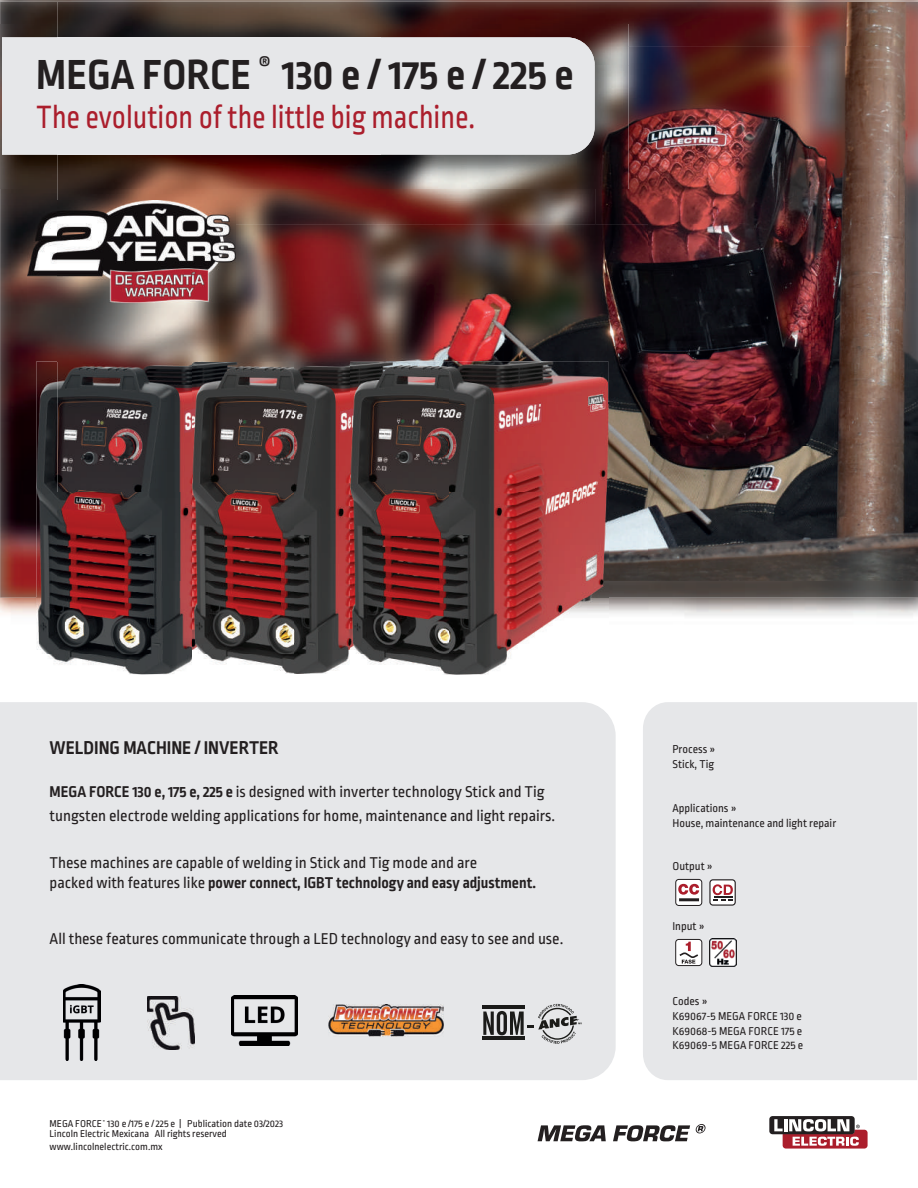
<style>
.page{position:relative;width:918px;height:1188px;background:#fff}
.page>*{position:absolute;margin:0;border:0;box-sizing:border-box;transform-origin:0 0}
.t1{font:700 44.25px "Ropa Sans Pro";color:#231f20}
.t2{font:34.05px "Ropa Sans Pro";color:#ab1e2c;scale:.88 1}
.t3{font:700 19.5px "Ropa Sans Pro";color:#231f20}
.t4{font:16.5px/24px "Ropa Sans Pro";color:#231f20}
.t5{font:12px/14.5px "Ropa Sans Pro";color:#231f20}
.t6{font:10.5px/10.5px "Ropa Sans Pro";color:#231f20}
.t7{font:4.35px "Ropa Sans Pro";color:#231f20}
.s1{font-weight:700}
</style>
<div class="page">
<div style="left:0;top:702px;width:616px;height:378px;background:#e6e7e9"></div>
<div style="left:643px;top:702px;width:274px;height:378px;background:#e6e7e9"></div>
<div style="left:769px;top:1116px;width:86px;height:18px;background:#231f20;border-radius:3px"></div>
<svg style="left:774px;top:1119px;width:94px;height:30px"></svg>
<div style="left:676px;top:879px;width:26px;height:26px;background:#fff;border-radius:3px"></div>
<div style="left:675px;top:879px;width:27px;height:27px;border:1px solid #231f20;border-radius:3px"></div>
<svg style="left:678px;top:884px;width:21px;height:11px"></svg>
<hr style="left:679px;top:898px;width:20px;height:3px;background:#231f20">
<img style="left:709px;top:939px;width:27px;height:27px">
<div style="left:676px;top:939px;width:26px;height:27px;background:#fff;border-radius:3px"></div>
<div style="left:675px;top:939px;width:27px;height:27px;border:1px solid #231f20;border-radius:3px"></div>
<svg style="left:679px;top:942px;width:19px;height:22px"></svg>
<svg style="left:538px;top:1125px;width:68px;height:16px"></svg>
<svg style="left:613px;top:1125px;width:77px;height:16px"></svg>
<svg style="left:696px;top:1124px;width:10px;height:9px"></svg>
<img style="left:63px;top:985px;width:38px;height:75px">
<img style="left:231px;top:996px;width:67px;height:49px">
<img style="left:147px;top:996px;width:47px;height:54px">
<img style="left:328px;top:1005px;width:116px;height:32px">
<hr style="left:482px;top:1036px;width:43px;height:4px;background:#1b1b19">
<hr style="left:482px;top:1005px;width:43px;height:4px;background:#1b1b19">
<svg style="left:483px;top:1004px;width:99px;height:40px"></svg>
<img style="left:0;top:2px;width:918px;height:596px">
<img style="left:0;top:24px;width:58px;height:165px">
<div style="left:2px;top:37px;width:56px;height:118px;background:#e6e7e9"></div>
<img style="left:58px;top:2px;width:860px;height:44px">
<img style="left:596px;top:46px;width:215px;height:178px">
<img style="left:811px;top:46px;width:107px;height:534px">
<img style="left:58px;top:189px;width:538px;height:35px">
<img style="left:219px;top:224px;width:215px;height:138px">
<img style="left:434px;top:224px;width:215px;height:178px">
<img style="left:649px;top:224px;width:162px;height:356px">
<img style="left:58px;top:303px;width:161px;height:59px">
<img style="left:608px;top:402px;width:41px;height:178px">
<img style="left:58px;top:24px;width:570px;height:41px">
<img style="left:577px;top:65px;width:51px;height:124px">
<img style="left:58px;top:155px;width:519px;height:34px">
<div style="left:58px;top:37px;width:537px;height:118px;background:#e6e7e9"></div>
<img style="left:48px;top:654px;width:463px;height:21px">
<img style="left:36px;top:598px;width:157px;height:56px">
<img style="left:36px;top:362px;width:52px;height:236px">
<img style="left:88px;top:580px;width:105px;height:18px">
<img style="left:58px;top:362px;width:135px;height:131px">
<img style="left:58px;top:493px;width:135px;height:87px">
<img style="left:293px;top:362px;width:58px;height:292px">
<img style="left:193px;top:362px;width:100px;height:312px">
<img style="left:449px;top:405px;width:159px;height:249px">
<img style="left:351px;top:361px;width:257px;height:44px">
<img style="left:351px;top:362px;width:98px;height:312px">
<img style="left:28px;top:201px;width:207px;height:102px">
<div style="left:710px;top:880px;width:25px;height:25px;background:#fff;border-radius:3px"></div>
<div style="left:709px;top:879px;width:27px;height:27px;border:1px solid #231f20;border-radius:3px"></div>
<svg style="left:713px;top:884px;width:20px;height:16px"></svg>
<h1 class="t1" style="left:36px;top:49px;width:539px">MEGA FORCE <sup>®</sup> 130 e / 175 e / 225 e</h1>
<h2 class="t2" style="left:36px;top:99px;width:500px">The evolution of the little big machine.</h2>
<p class="t3" style="left:50px;top:737px;width:231px">WELDING MACHINE / INVERTER</p>
<p class="t5" style="left:672px;top:742px;width:44px;line-height:15px">Process »<br>Stick, Tig</p>
<p class="t5" style="left:672px;top:801px;width:165px;line-height:15px">Applications »<br>House, maintenance and light repair</p>
<p class="t5" style="left:672px;top:860px;width:42px">Output »</p>
<p class="t4" style="left:50px;top:781px;width:507px"><span class="s1">MEGA FORCE 130 e, 175 e, 225 e</span> is designed with inverter technology Stick and Tig tungsten electrode welding applications for home, maintenance and light repairs.</p>
<p class="t4" style="left:50px;top:853px;width:488px;line-height:19.8px">These machines are capable of welding in Stick and Tig mode and are<br>packed with features like <span class="s1">power connect, IGBT technology and easy adjustment.</span></p>
<p class="t4" style="left:50px;top:928px;width:515px">All these features communicate through a LED technology and easy to see and use.</p>
<p class="t6" style="left:50px;top:1119px;width:235px;text-indent:58px">130 e /175 e / 225 e | Publication date 03/2023<br>Lincoln Electric Mexicana All rights reserved</p>
<p class="t6" style="left:50px;top:1142px;width:115px">www.lincolnelectric.com.mx</p>
<p class="t6" style="left:50px;top:1119px;width:54px">MEGA FORCE</p>
<p class="t7" style="left:103px;top:1119px;width:4px">®</p>
<p class="t5" style="left:672px;top:920px;width:34px">Input »</p>
<p class="t5" style="left:672px;top:995px;width:132px">Codes »<br>K69067-5 MEGA FORCE 130 e<br>K69068-5 MEGA FORCE 175 e<br>K69069-5 MEGA FORCE 225 e</p>
</div>
